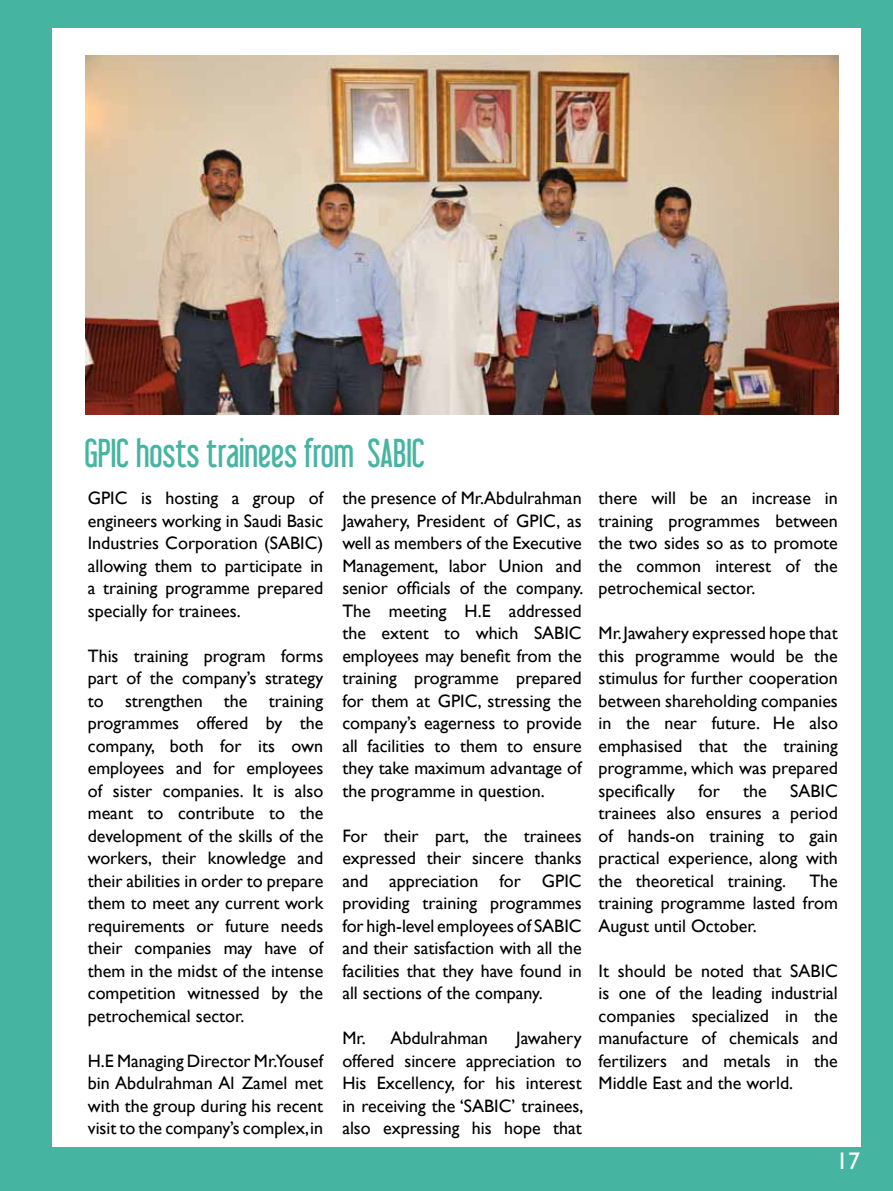
<style>
.page{position:relative;width:893px;height:1191px;background:#fff}
.page>*{position:absolute;margin:0;border:0;box-sizing:border-box;transform-origin:0 0}
.t1{font:36px "Libel Suit";color:#45b4a1}
.t2{font:24px "Gill Sans";color:#fff}
.t3{font:18px/22.5px "Gill Sans";color:#000;text-align:justify}
</style>
<div class="page">
<div style="left:18px;top:1148px;width:868px;height:43px;background:#45b4a1"></div>
<div style="left:0;top:0;width:893px;height:27px;background:#45b4a1"></div>
<div style="left:862px;top:0;width:31px;height:1191px;background:#45b4a1"></div>
<div style="left:0;top:0;width:51px;height:1191px;background:#45b4a1"></div>
<img style="left:85px;top:55px;width:753px;height:359px">
<h1 class="t1" style="left:85px;top:431px;width:342px">GPIC hosts trainees from SABIC</h1>
<p class="t3" style="left:88px;top:486px;width:237px">GPIC is hosting a group of engineers working in Saudi Basic Industries Corporation (SABIC) allowing them to participate in a training programme prepared specially for trainees.</p>
<p class="t3" style="left:88px;top:644px;width:237px">This training program forms part of the company’s strategy to strengthen the training programmes offered by the company, both for its own employees and for employees of sister companies. It is also meant to contribute to the development of the skills of the workers, their knowledge and their abilities in order to prepare them to meet any current work requirements or future needs their companies may have of them in the midst of the intense competition witnessed by the petrochemical sector.</p>
<p class="t3" style="left:88px;top:1049px;width:237px">H.E Managing Director Mr.Yousef bin Abdulrahman Al Zamel met with the group during his recent visit to the company’s complex, in</p>
<p class="t3" style="left:342px;top:486px;width:243px">the presence of Mr.Abdulrahman Jawahery, President of GPIC, as well as members of the Executive Management, labor Union and senior officials of the company.<br>The meeting H.E addressed the extent to which SABIC employees may benefit from the training programme prepared for them at GPIC, stressing the company’s eagerness to provide all facilities to them to ensure they take maximum advantage of the programme in question.</p>
<p class="t3" style="left:342px;top:824px;width:241px">For their part, the trainees expressed their sincere thanks and appreciation for GPIC providing training programmes for high-level employees of SABIC and their satisfaction with all the facilities that they have found in all sections of the company.</p>
<p class="t3" style="left:342px;top:1026px;width:147px">Mr. Abdulrahman</p>
<p class="t3" style="left:342px;top:1026px;width:243px;text-indent:174px">Jawahery offered sincere appreciation to His Excellency, for his interest in receiving the ‘SABIC’ trainees, also expressing his hope that</p>
<p class="t3" style="left:599px;top:486px;width:241px">there will be an increase in training programmes between the two sides so as to promote the common interest of the petrochemical sector.</p>
<p class="t3" style="left:599px;top:621px;width:241px">Mr. Jawahery expressed hope that this programme would be the stimulus for further cooperation between shareholding companies in the near future. He also emphasised that the training programme, which was prepared specifically</p>
<p class="t3" style="left:599px;top:779px;width:241px;text-indent:192px">SABIC trainees also ensures a period of hands-on training to gain practical experience, along with the theoretical training.</p>
<p class="t3" style="left:698px;top:779px;width:23px">for</p>
<p class="t3" style="left:743px;top:779px;width:25px">the</p>
<p class="t3" style="left:599px;top:869px;width:241px;text-indent:211px">The training programme lasted from August until October.</p>
<p class="t3" style="left:599px;top:959px;width:241px">It should be noted that SABIC is one of the leading industrial companies specialized in the manufacture of chemicals and fertilizers and metals in the Middle East and the world.</p>
<h2 class="t2" style="left:836px;top:1147px;width:25px">17</h2>
</div>
